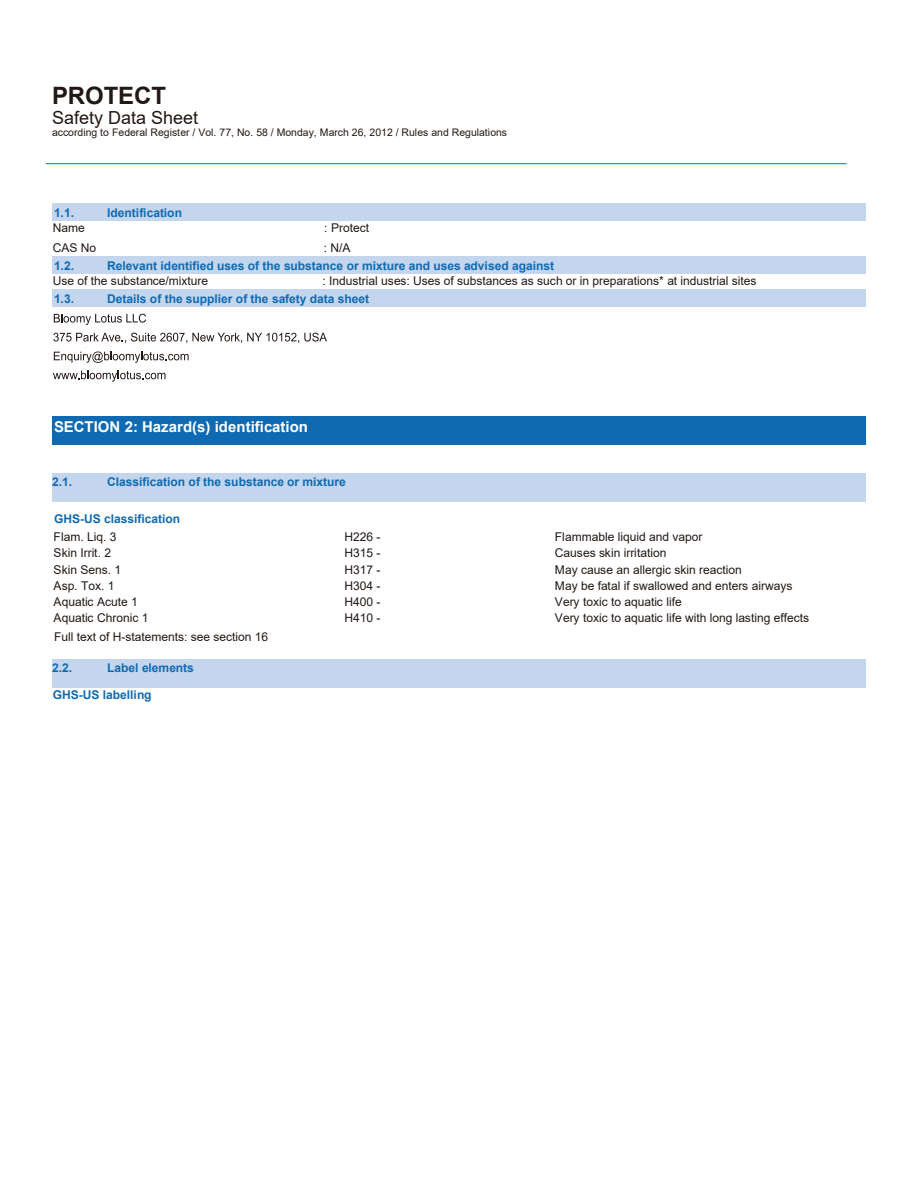
<style>
.page{position:relative;width:918px;height:1188px;background:#fff}
.page>*{position:absolute;margin:0;border:0;box-sizing:border-box;transform-origin:0 0}
.t1{font:700 24px "Arial";letter-spacing:-.005em;color:#221815}
.t2{font:18px "Arial";letter-spacing:.005em;color:#221815}
.t3{font:700 15px "Arial";color:#fff}
.t4{font:12px/18.9px "Arial";letter-spacing:-.005em;color:#221815}
.t5{font:700 12px "Arial";letter-spacing:-.005em;color:#106ab2}
.t6{font:10.5px "Arial";color:#221815}
</style>
<div class="page">
<div style="left:52px;top:204px;width:55px;height:17px;background:#c4d6ed"></div>
<div style="left:107px;top:206px;width:750px;height:15px;background:#c4d6ed"></div>
<hr style="left:52px;top:203px;width:55px;height:3px;background:#c4d6ed">
<hr style="left:107px;top:203px;width:759px;height:3px;background:#c4d6ed">
<div style="left:52px;top:256px;width:55px;height:18px;background:#c4d6ed"></div>
<div style="left:107px;top:259px;width:750px;height:15px;background:#c4d6ed"></div>
<hr style="left:107px;top:256px;width:759px;height:3px;background:#c4d6ed">
<div style="left:52px;top:289px;width:55px;height:17px;background:#c4d6ed"></div>
<div style="left:107px;top:292px;width:750px;height:14px;background:#c4d6ed"></div>
<hr style="left:107px;top:289px;width:759px;height:3px;background:#c4d6ed">
<div style="left:52px;top:417px;width:503px;height:28px;background:#106ab2"></div>
<div style="left:555px;top:417px;width:311px;height:28px;background:#106ab2"></div>
<div style="left:52px;top:473px;width:503px;height:28px;background:#c4d6ed"></div>
<div style="left:555px;top:473px;width:311px;height:28px;background:#c4d6ed"></div>
<div style="left:52px;top:660px;width:293px;height:28px;background:#c4d6ed"></div>
<div style="left:345px;top:660px;width:210px;height:28px;background:#c4d6ed"></div>
<div style="left:555px;top:660px;width:311px;height:28px;background:#c4d6ed"></div>
<hr style="left:46px;top:163px;width:801px;height:1px;background:#106ab2">
<svg style="left:54px;top:352px;width:135px;height:11px"></svg>
<svg style="left:53px;top:371px;width:113px;height:11px"></svg>
<svg style="left:54px;top:314px;width:92px;height:11px"></svg>
<svg style="left:53px;top:333px;width:274px;height:10px"></svg>
<h1 class="t1" style="left:52px;top:78px;width:115px">PROTECT</h1>
<h2 class="t2" style="left:52px;top:105px;width:148px">Safety Data Sheet</h2>
<p class="t6" style="left:52px;top:125px;width:457px">according to Federal Register / Vol. 77, No. 58 / Monday, March 26, 2012 / Rules and Regulations</p>
<p class="t5" style="left:54px;top:205px;width:22px">1.1.</p>
<p class="t5" style="left:107px;top:205px;width:76px">Identification</p>
<p class="t4" style="left:53px;top:218px;width:34px">Name</p>
<p class="t4" style="left:324px;top:218px;width:46px">: Protect</p>
<p class="t4" style="left:53px;top:238px;width:45px">CAS No</p>
<p class="t4" style="left:324px;top:238px;width:28px">: N/A</p>
<p class="t5" style="left:54px;top:257px;width:22px">1.2.</p>
<p class="t5" style="left:107px;top:257px;width:449px">Relevant identified uses of the substance or mixture and uses advised against</p>
<p class="t4" style="left:53px;top:271px;width:157px">Use of the substance/mixture</p>
<p class="t4" style="left:322px;top:271px;width:436px">: Industrial uses: Uses of substances as such or in preparations* at industrial sites</p>
<p class="t5" style="left:54px;top:290px;width:22px">1.3.</p>
<p class="t5" style="left:107px;top:290px;width:264px">Details of the supplier of the safety data sheet</p>
<p class="t3" style="left:54px;top:416px;width:256px">SECTION 2: Hazard(s) identification</p>
<p class="t5" style="left:52px;top:473px;width:22px">2.1.</p>
<p class="t5" style="left:107px;top:473px;width:240px">Classification of the substance or mixture</p>
<p class="t5" style="left:54px;top:510px;width:128px">GHS-US classification</p>
<p class="t4" style="left:54px;top:528px;width:64px">Flam. Liq. 3</p>
<p class="t4" style="left:345px;top:528px;width:38px">H226 -</p>
<p class="t4" style="left:555px;top:528px;width:149px">Flammable liquid and vapor</p>
<p class="t4" style="left:54px;top:544px;width:59px">Skin Irrit. 2</p>
<p class="t4" style="left:345px;top:544px;width:38px">H315 -</p>
<p class="t4" style="left:555px;top:544px;width:113px">Causes skin irritation</p>
<p class="t4" style="left:54px;top:560px;width:69px">Skin Sens. 1</p>
<p class="t4" style="left:345px;top:560px;width:38px">H317 -</p>
<p class="t4" style="left:555px;top:560px;width:188px">May cause an allergic skin reaction</p>
<p class="t4" style="left:54px;top:576px;width:62px">Asp. Tox. 1</p>
<p class="t4" style="left:345px;top:576px;width:38px">H304 -</p>
<p class="t4" style="left:555px;top:576px;width:239px">May be fatal if swallowed and enters airways</p>
<p class="t4" style="left:54px;top:592px;width:86px">Aquatic Acute 1</p>
<p class="t4" style="left:345px;top:592px;width:38px">H400 -</p>
<p class="t4" style="left:555px;top:592px;width:128px">Very toxic to aquatic life</p>
<p class="t4" style="left:54px;top:608px;width:216px">Aquatic Chronic 1<br>Full text of H-statements: see section 16</p>
<p class="t4" style="left:345px;top:608px;width:38px">H410 -</p>
<p class="t4" style="left:555px;top:608px;width:256px">Very toxic to aquatic life with long lasting effects</p>
<p class="t5" style="left:52px;top:660px;width:22px">2.2.</p>
<p class="t5" style="left:107px;top:660px;width:88px">Label elements</p>
<p class="t5" style="left:53px;top:687px;width:100px">GHS-US labelling</p>
</div>
